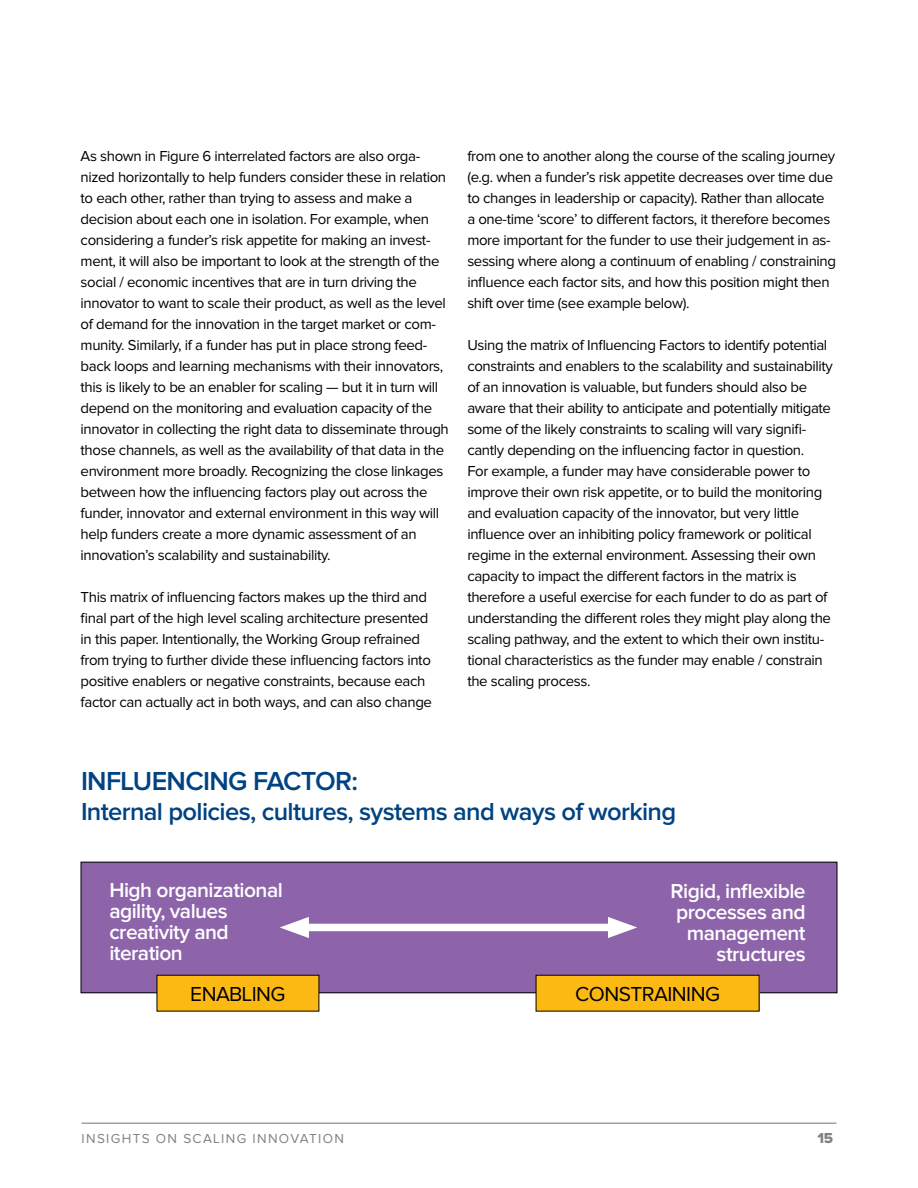
<style>
.page{position:relative;width:918px;height:1188px;background:#fff}
.page>*{position:absolute;margin:0;border:0;box-sizing:border-box;transform-origin:0 0}
.t1{font:600 27px "Proxima Nova";letter-spacing:-.025em;color:#004282}
.t2{font:600 25.5px "Proxima Nova";letter-spacing:-.025em;color:#004282}
.t3{font:600 21px/21px "Proxima Nova";letter-spacing:-.025em;color:#fff}
.t4{font:21px "Proxima Nova";letter-spacing:-.025em;color:#000}
.t5{font:15px/21px "Proxima Nova";letter-spacing:-.025em;color:#000}
.t6{font:15px "Proxima Nova Extrabld";color:#808285}
.t7{font:13.5px "Proxima Nova";letter-spacing:.1em;color:#808285}
</style>
<div class="page">
<hr style="left:82px;top:1123px;width:754px;height:1px;background:#808285">
<div style="left:81px;top:862px;width:756px;height:131px;background:#8d64aa"></div>
<div style="left:157px;top:975px;width:162px;height:36px;background:#fdb913"></div>
<div style="left:536px;top:975px;width:223px;height:36px;background:#fdb913"></div>
<div style="left:297px;top:924px;width:323px;height:7px;background:#fff"></div>
<svg style="left:280px;top:917px;width:29px;height:21px"></svg>
<svg style="left:608px;top:917px;width:29px;height:21px"></svg>
<p class="t5" style="left:81px;top:146px;width:370px">As shown in Figure 6 interrelated factors are also orga&shy;nized horizontally to help funders consider these in relation to each other, rather than trying to assess and make a decision about each one in isolation. For example, when considering a funder’s risk appetite for making an invest&shy;ment, it will also be important to look at the strength of the social / economic incentives that are in turn driving the innovator to want to scale their product, as well as the level of demand for the innovation in the target market or com&shy;munity. Similarly, if a funder has put in place strong feed&shy;back loops and learning mechanisms with their innovators, this is likely to be an enabler for scaling — but it in turn will depend on the monitoring and evaluation capacity of the innovator in collecting the right data to disseminate through those channels, as well as the availability of that data in the environment more broadly. Recognizing the close linkages between how the influencing factors play out across the funder, innovator and external environment in this way will help funders create a more dynamic assessment of an innovation’s scalability and sustainability.</p>
<p class="t5" style="left:81px;top:587px;width:353px">This matrix of influencing factors makes up the third and final part of the high level scaling architecture presented in this paper. Intentionally, the Working Group refrained from trying to further divide these influencing factors into positive enablers or negative constraints, because each factor can actually act in both ways, and can also change</p>
<p class="t5" style="left:467px;top:146px;width:370px">from one to another along the course of the scaling journey (e.g. when a funder’s risk appetite decreases over time due to changes in leadership or capacity). Rather than allocate a one-time ‘score’ to different factors, it therefore becomes more important for the funder to use their judgement in as&shy;sessing where along a continuum of enabling / constraining influence each factor sits, and how this position might then shift over time (see example below).</p>
<p class="t5" style="left:467px;top:335px;width:367px">Using the matrix of Influencing Factors to identify potential constraints and enablers to the scalability and sustainability of an innovation is valuable, but funders should also be aware that their ability to anticipate and potentially mitigate some of the likely constraints to scaling will vary signifi&shy;cantly depending on the influencing factor in question.<br>For example, a funder may have considerable power to improve their own risk appetite, or to build the monitoring and evaluation capacity of the innovator, but very little influence over an inhibiting policy framework or political regime in the external environment. Assessing their own capacity to impact the different factors in the matrix is therefore a useful exercise for each funder to do as part of understanding the different roles they might play along the scaling pathway, and the extent to which their own institu&shy;tional characteristics as the funder may enable / constrain the scaling process.</p>
<h1 class="t1" style="left:81px;top:768px;width:278px">INFLUENCING FACTOR:</h1>
<h2 class="t2" style="left:81px;top:799px;width:597px">Internal policies, cultures, systems and ways of working</h2>
<h3 class="t3" style="left:109px;top:880px;width:175px">High organizational agility, values creativity and iteration</h3>
<h3 class="t3" style="left:671px;top:882px;width:137px;text-align:right">Rigid, inflexible processes and management structures</h3>
<h3 class="t4" style="left:190px;top:985px;width:97px">ENABLING</h3>
<h3 class="t4" style="left:575px;top:985px;width:146px">CONSTRAINING</h3>
<p class="t7" style="left:82px;top:1132px;width:264px">INSIGHTS ON SCALING INNOVATION</p>
<p class="t6" style="left:817px;top:1131px;width:17px">15</p>
</div>
